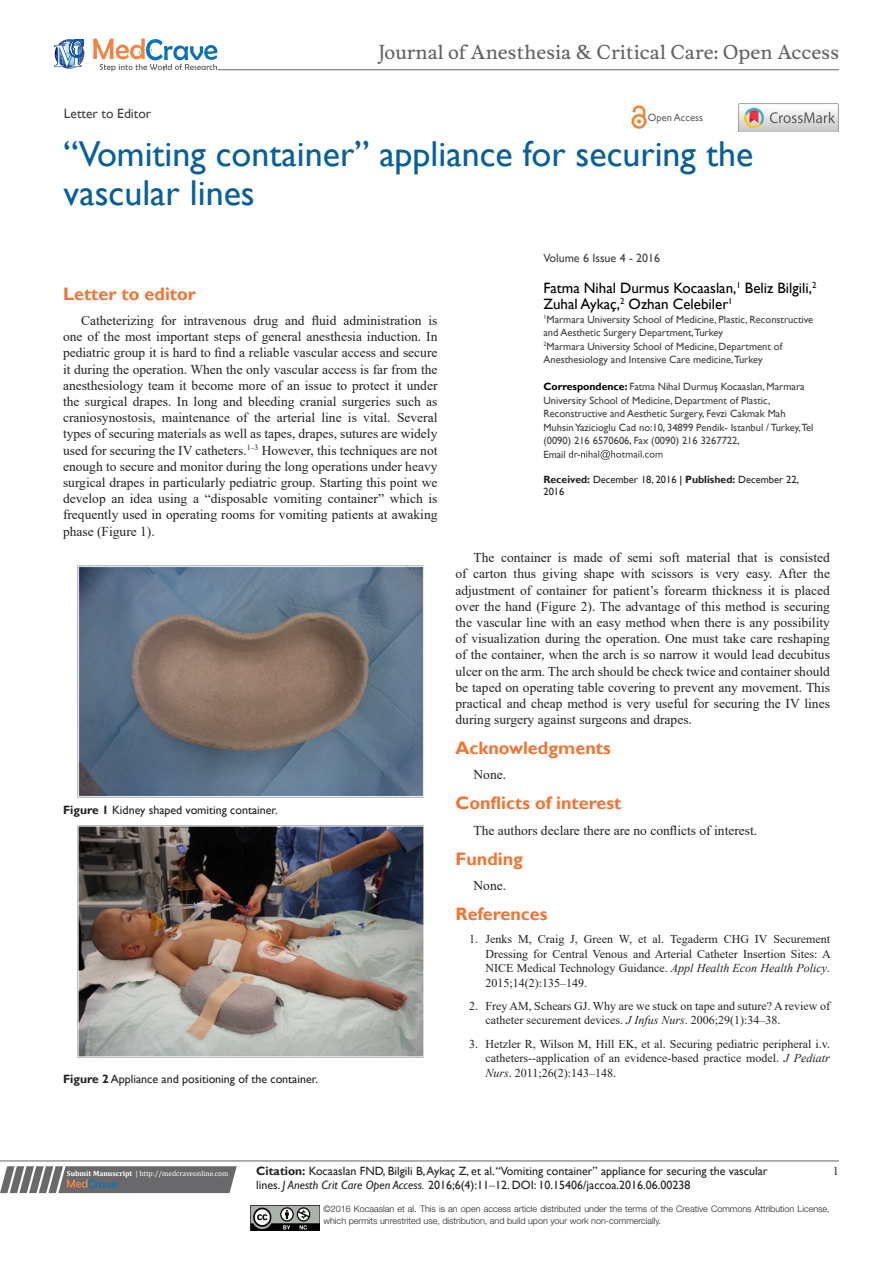
<style>
.page{position:relative;width:893px;height:1263px;background:#fff}
.page>*{position:absolute;margin:0;border:0;box-sizing:border-box;transform-origin:0 0}
.t1{font:36px/39px "Gill Sans";color:#085f9c}
.t2{font:18.6px "Musee";color:#636366}
.List_Paragraph{font:700 18px "Gill Sans";color:#f37331}
.t3{font:15px/16.2px "Gill Sans";color:#000}
.t4{font:13.5px/16.2px "Times New Roman";color:#231f20;text-align:justify}
.t5{font:13.5px "Gill Sans";color:#3e3e3f}
.t6{font:12px/14.4px "Times New Roman";color:#231f20;text-align:justify}
.Citation{font:12px/14.4px "Gill Sans";color:#231f20}
.t7{font:12px "Gill Sans";color:#3e3e3f}
.t8{font:10.5px/13.5px "Gill Sans";color:#3e3e3f}
.t9{font:10.5px/12.6px "Gill Sans";color:#231f20}
.t10{font:10.5px "Gill Sans";color:#636366}
.t11{font:300 9px/12px "Helvetica Neue LT Std";color:#231f20}
.t12{font:7.5px "Cambria";color:#fff}
.s1{font-weight:700}
.s2{font-weight:700;color:#000}
.s3{color:#000}
.s4{font-style:italic}
.s5{font-family:"Times New Roman"}
</style>
<div class="page">
<svg style="left:0;top:1166px;width:237px;height:27px;background:#78787a"></svg>
<hr style="left:0;top:1161px;width:839px;height:1px;background:#626465">
<img style="left:250px;top:1206px;width:69px;height:24px">
<svg style="left:569px;top:450px;width:93px;height:10px"></svg>
<svg style="left:54px;top:39px;width:30px;height:30px"></svg>
<svg style="left:93px;top:38px;width:124px;height:33px"></svg>
<hr style="left:218px;top:70px;width:621px;height:1px;background:#626465">
<img style="left:631px;top:105px;width:16px;height:24px">
<img style="left:739px;top:104px;width:99px;height:28px">
<img style="left:77px;top:565px;width:347px;height:232px">
<img style="left:77px;top:825px;width:347px;height:232px">
<p class="t5" style="left:64px;top:105px;width:89px">Letter to Editor</p>
<p class="t2" style="left:378px;top:41px;width:462px">Journal of Anesthesia &amp; Critical Care: Open Access</p>
<p class="t10" style="left:648px;top:112px;width:57px">Open Access</p>
<p class="t1" style="left:64px;top:135px;width:691px">“Vomiting container” appliance for securing the vascular lines</p>
<p class="List_Paragraph" style="left:63px;top:283px;width:135px">Letter to editor</p>
<p class="t4" style="left:63px;top:312px;width:376px;text-indent:18px">Catheterizing for intravenous drug and fluid administration is one of the most important steps of general anesthesia induction. In pediatric group it is hard to find a reliable vascular access and secure it during the operation. When the only vascular access is far from the anesthesiology team it become more of an issue to protect it under the surgical drapes. In long and bleeding cranial surgeries such as craniosynostosis, maintenance of the arterial line is vital. Several types of securing materials as well as tapes, drapes, sutures are widely used for securing the IV catheters.<sup>1–3</sup> However, this techniques are not enough to secure and monitor during the long operations under heavy surgical drapes in particularly pediatric group. Starting this point we develop an idea using a “disposable vomiting container” which is frequently used in operating rooms for vomiting patients at awaking phase (Figure 1).</p>
<p class="Citation" style="left:63px;top:803px;width:216px"><span class="s1">Figure 1</span> Kidney shaped vomiting container.</p>
<p class="Citation" style="left:63px;top:1071px;width:256px"><span class="s1">Figure 2</span> Appliance and positioning of the container.</p>
<p class="t7" style="left:543px;top:251px;width:118px">Volume 6 Issue 4 - 2016</p>
<p class="t3" style="left:543px;top:280px;width:275px">Fatma Nihal Durmus Kocaaslan,<sup>1</sup> Beliz Bilgili,<sup>2<br></sup>Zuhal Aykaç,<sup>2</sup> Ozhan Celebiler<sup>1</sup></p>
<p class="t8" style="left:543px;top:312px;width:271px"><sup>1</sup>Marmara University School of Medicine, Plastic, Reconstructive and Aesthetic Surgery Department,Turkey</p>
<p class="t8" style="left:543px;top:339px;width:240px"><sup>2</sup>Marmara University School of Medicine, Department of<br>Anesthesiology and Intensive Care medicine,Turkey</p>
<p class="t8" style="left:543px;top:380px;width:271px"><span class="s2">Correspondence:</span> Fatma Nihal Durmuş Kocaaslan, Marmara University School of Medicine, Department of Plastic, Reconstructive and Aesthetic Surgery, Fevzi Cakmak Mah Muhsin Yazicioglu Cad no:10, 34899 Pendik- Istanbul / Turkey,Tel (0090) 216 6570606, Fax (0090) 216 3267722,</p>
<p class="t8" style="left:543px;top:447px;width:24px">Email</p>
<p class="t9" style="left:543px;top:473px;width:257px"><span class="s1">Received:</span> December 18, 2016 <span class="s3">|</span> <span class="s1">Published:</span> December 22,<br>2016</p>
<p class="t4" style="left:455px;top:549px;width:376px;text-indent:18px">The container is made of semi soft material that is consisted of carton thus giving shape with scissors is very easy. After the adjustment of container for patient’s forearm thickness it is placed over the hand (Figure 2). The advantage of this method is securing the vascular line with an easy method when there is any possibility of visualization during the operation. One must take care reshaping of the container, when the arch is so narrow it would lead decubitus ulcer on the arm. The arch should be check twice and container should be taped on operating table covering to prevent any movement. This practical and cheap method is very useful for securing the IV lines during surgery against surgeons and drapes.</p>
<p class="List_Paragraph" style="left:455px;top:737px;width:157px">Acknowledgments</p>
<p class="t4" style="left:473px;top:766px;width:34px">None.</p>
<p class="List_Paragraph" style="left:455px;top:792px;width:168px">Conflicts of interest</p>
<p class="t4" style="left:473px;top:822px;width:285px">The authors declare there are no conflicts of interest.</p>
<p class="List_Paragraph" style="left:455px;top:848px;width:69px">Funding</p>
<p class="t4" style="left:473px;top:877px;width:34px">None.</p>
<p class="List_Paragraph" style="left:455px;top:903px;width:94px">References</p>
<p class="t6" style="left:485px;top:932px;width:347px;text-indent:-16px">1. Jenks M, Craig J, Green W, et al. Tegaderm CHG IV Securement Dressing for Central Venous and Arterial Catheter Insertion Sites: A NICE Medical Technology Guidance. <span class="s4">Appl Health Econ Health Policy</span>.<br>2015;14(2):135–149.</p>
<p class="t6" style="left:485px;top:998px;width:346px;text-indent:-16px">2. Frey AM, Schears GJ. Why are we stuck on tape and suture? A review of catheter securement devices. <span class="s4">J Infus Nurs</span>. 2006;29(1):34–38.</p>
<p class="t6" style="left:485px;top:1036px;width:346px;text-indent:-16px">3. Hetzler R, Wilson M, Hill EK, et al. Securing pediatric peripheral i.v. catheters--application of an evidence-based practice model. <span class="s4">J Pediatr Nurs</span>. 2011;26(2):143–148.</p>
<p class="t12" style="left:67px;top:1169px;width:163px"><span class="s1">Submit Manuscript</span> | http://medcraveonline.com</p>
<p class="Citation" style="left:256px;top:1163px;width:513px"><span class="s1">Citation:</span> Kocaaslan FND, Bilgili B, Aykaç Z, et al. “Vomiting container” appliance for securing the vascular lines. <span class="s4">J Anesth Crit Care Open Access.</span> 2016;6(4):11<span class="s5">‒</span>12. DOI: 10.15406/jaccoa.2016.06.00238</p>
<p class="t6" style="left:833px;top:1163px;width:7px">1</p>
<p class="t11" style="left:323px;top:1203px;width:508px">©2016 Kocaaslan et al. This is an open access article distributed under the terms of the Creative Commons Attribution License, which permits unrestrited use, distribution, and build upon your work non-commercially.</p>
</div>
